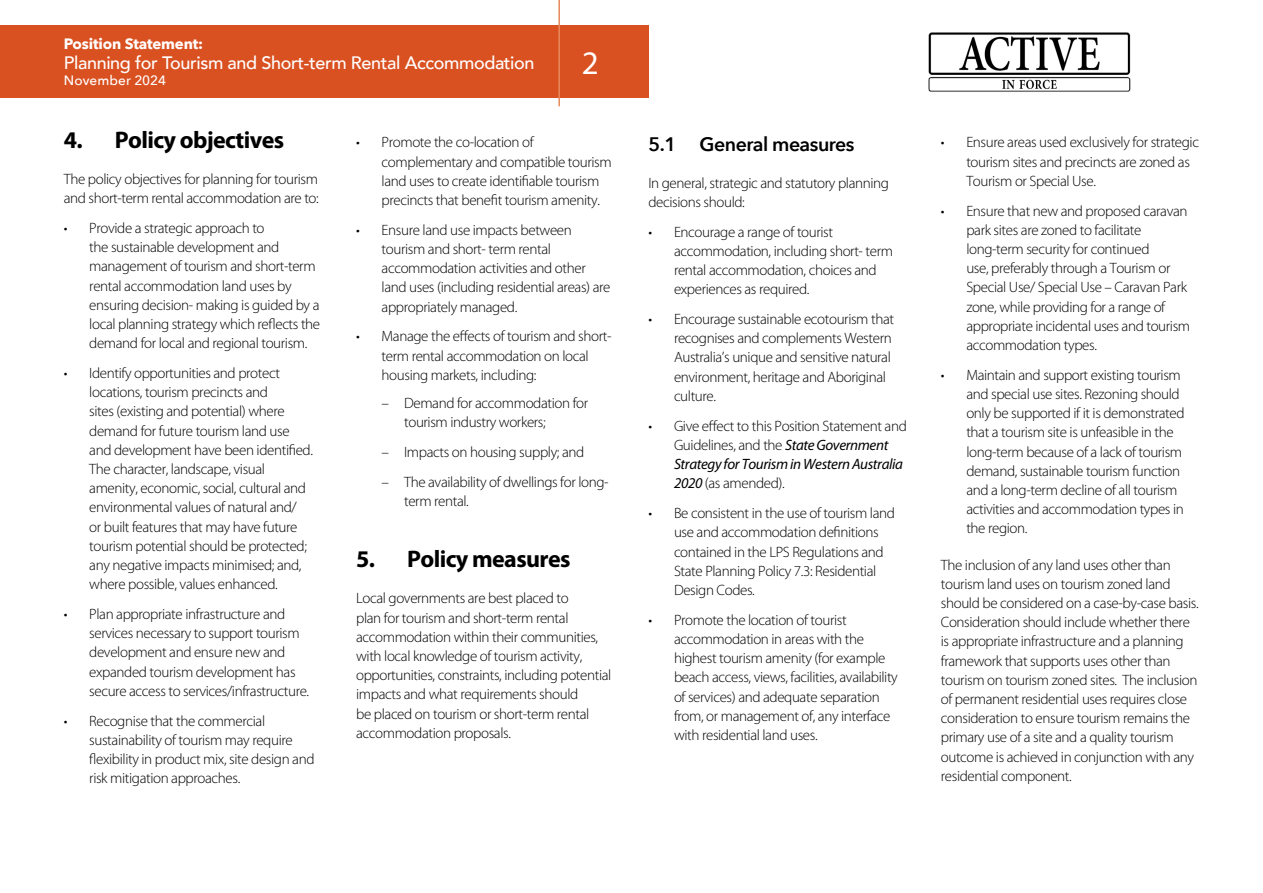
<style>
.page{position:relative;width:1263px;height:893px;background:#fff}
.page>*{position:absolute;margin:0;border:0;box-sizing:border-box;transform-origin:0 0}
.t1{font:33px "Myriad Pro";color:#fff}
.t2{font:700 24px "Myriad Pro";letter-spacing:-.025em;color:#000}
.t3{font:600 19.5px "Avenir Next";letter-spacing:-.025em;color:#000}
.t4{font:500 18px "Avenir";letter-spacing:-.02em;color:#fff}
.t5{font:300 15px/19.2px "Myriad Pro";letter-spacing:-.025em;color:#000}
.t6{font:700 15px "Avenir Next";letter-spacing:-.01em;color:#fff}
.t7{font:500 13.5px "Avenir Next";letter-spacing:.005em;color:#fff}
.s1{font-weight:400;font-style:italic}
</style>
<div class="page">
<div style="left:0;top:26px;width:648px;height:72px;background:#da5121"></div>
<hr style="left:558px;top:0;width:2px;height:106px;background:#e7895c">
<img style="left:928px;top:32px;width:203px;height:60px">
<p class="t6" style="left:64px;top:31px;width:141px">Position Statement:</p>
<p class="t4" style="left:64px;top:47px;width:472px">Planning for Tourism and Short-term Rental Accommodation</p>
<p class="t7" style="left:64px;top:69px;width:104px">November 2024</p>
<h1 class="t1" style="left:582px;top:42px;width:18px">2</h1>
<h2 class="t2" style="left:64px;top:124px;width:222px">4. Policy objectives</h2>
<p class="t5" style="left:64px;top:169px;width:257px">The policy objectives for planning for tourism and short-term rental accommodation are to:</p>
<p class="t5" style="left:89px;top:218px;width:232px;text-indent:-26px">• Provide a strategic approach to<br>the sustainable development and management of tourism and short-term rental accommodation land uses by ensuring decision- making is guided by a local planning strategy which reflects the demand for local and regional tourism.</p>
<p class="t5" style="left:89px;top:363px;width:225px;text-indent:-26px">• Identify opportunities and protect locations, tourism precincts and<br>sites (existing and potential) where demand for future tourism land use and development have been identified.<br>The character, landscape, visual amenity, economic, social, cultural and environmental values of natural and/<br>or built features that may have future tourism potential should be protected; any negative impacts minimised; and, where possible, values enhanced.</p>
<p class="t5" style="left:89px;top:604px;width:221px;text-indent:-26px">• Plan appropriate infrastructure and services necessary to support tourism development and ensure new and expanded tourism development has secure access to services/infrastructure.</p>
<p class="t5" style="left:89px;top:711px;width:227px;text-indent:-26px">• Recognise that the commercial sustainability of tourism may require flexibility in product mix, site design and risk mitigation approaches.</p>
<p class="t5" style="left:382px;top:133px;width:232px;text-indent:-26px">• Promote the co-location of complementary and compatible tourism land uses to create identifiable tourism precincts that benefit tourism amenity.</p>
<p class="t5" style="left:382px;top:220px;width:230px;text-indent:-26px">• Ensure land use impacts between tourism and short- term rental accommodation activities and other land uses (including residential areas) are appropriately managed.</p>
<p class="t5" style="left:382px;top:327px;width:231px;text-indent:-26px">• Manage the effects of tourism and short&shy;term rental accommodation on local housing markets, including:</p>
<p class="t5" style="left:404px;top:393px;width:186px;text-indent:-22px">– Demand for accommodation for tourism industry workers;</p>
<p class="t5" style="left:382px;top:442px;width:204px">– Impacts on housing supply; and</p>
<p class="t5" style="left:404px;top:472px;width:206px;text-indent:-22px">– The availability of dwellings for long&shy;term rental.</p>
<h2 class="t2" style="left:356px;top:543px;width:216px">5. Policy measures</h2>
<p class="t5" style="left:356px;top:589px;width:257px">Local governments are best placed to<br>plan for tourism and short-term rental accommodation within their communities, with local knowledge of tourism activity, opportunities, constraints, including potential impacts and what requirements should<br>be placed on tourism or short-term rental accommodation proposals.</p>
<h3 class="t3" style="left:648px;top:128px;width:207px">5.1 General measures</h3>
<p class="t5" style="left:648px;top:173px;width:242px">In general, strategic and statutory planning decisions should:</p>
<p class="t5" style="left:674px;top:222px;width:221px;text-indent:-26px">• Encourage a range of tourist accommodation, including short- term rental accommodation, choices and experiences as required.</p>
<p class="t5" style="left:674px;top:309px;width:222px;text-indent:-26px">• Encourage sustainable ecotourism that recognises and complements Western Australia’s unique and sensitive natural environment, heritage and Aboriginal culture.</p>
<p class="t5" style="left:674px;top:416px;width:234px;text-indent:-26px">• Give effect to this Position Statement and Guidelines, and the <span class="s1">State Government Strategy for Tourism in Western Australia 2020</span> (as amended).</p>
<p class="t5" style="left:674px;top:503px;width:222px;text-indent:-26px">• Be consistent in the use of tourism land use and accommodation definitions contained in the LPS Regulations and State Planning Policy 7.3: Residential Design Codes.</p>
<p class="t5" style="left:674px;top:610px;width:225px;text-indent:-26px">• Promote the location of tourist accommodation in areas with the highest tourism amenity (for example beach access, views, facilities, availability of services) and adequate separation from, or management of, any interface with residential land uses.</p>
<p class="t5" style="left:966px;top:133px;width:234px;text-indent:-26px">• Ensure areas used exclusively for strategic tourism sites and precincts are zoned as<br>Tourism or Special Use.</p>
<p class="t5" style="left:966px;top:201px;width:225px;text-indent:-26px">• Ensure that new and proposed caravan park sites are zoned to facilitate long-term security for continued<br>use, preferably through a Tourism or Special Use/ Special Use – Caravan Park zone, while providing for a range of appropriate incidental uses and tourism accommodation types.</p>
<p class="t5" style="left:966px;top:365px;width:220px;text-indent:-26px">• Maintain and support existing tourism and special use sites. Rezoning should only be supported if it is demonstrated that a tourism site is unfeasible in the long-term because of a lack of tourism demand, sustainable tourism function and a long-term decline of all tourism activities and accommodation types in the region.</p>
<p class="t5" style="left:941px;top:555px;width:259px">The inclusion of any land uses other than tourism land uses on tourism zoned land should be considered on a case-by-case basis.<br>Consideration should include whether there is appropriate infrastructure and a planning framework that supports uses other than tourism on tourism zoned sites. The inclusion of permanent residential uses requires close consideration to ensure tourism remains the primary use of a site and a quality tourism outcome is achieved in conjunction with any residential component.</p>
</div>
